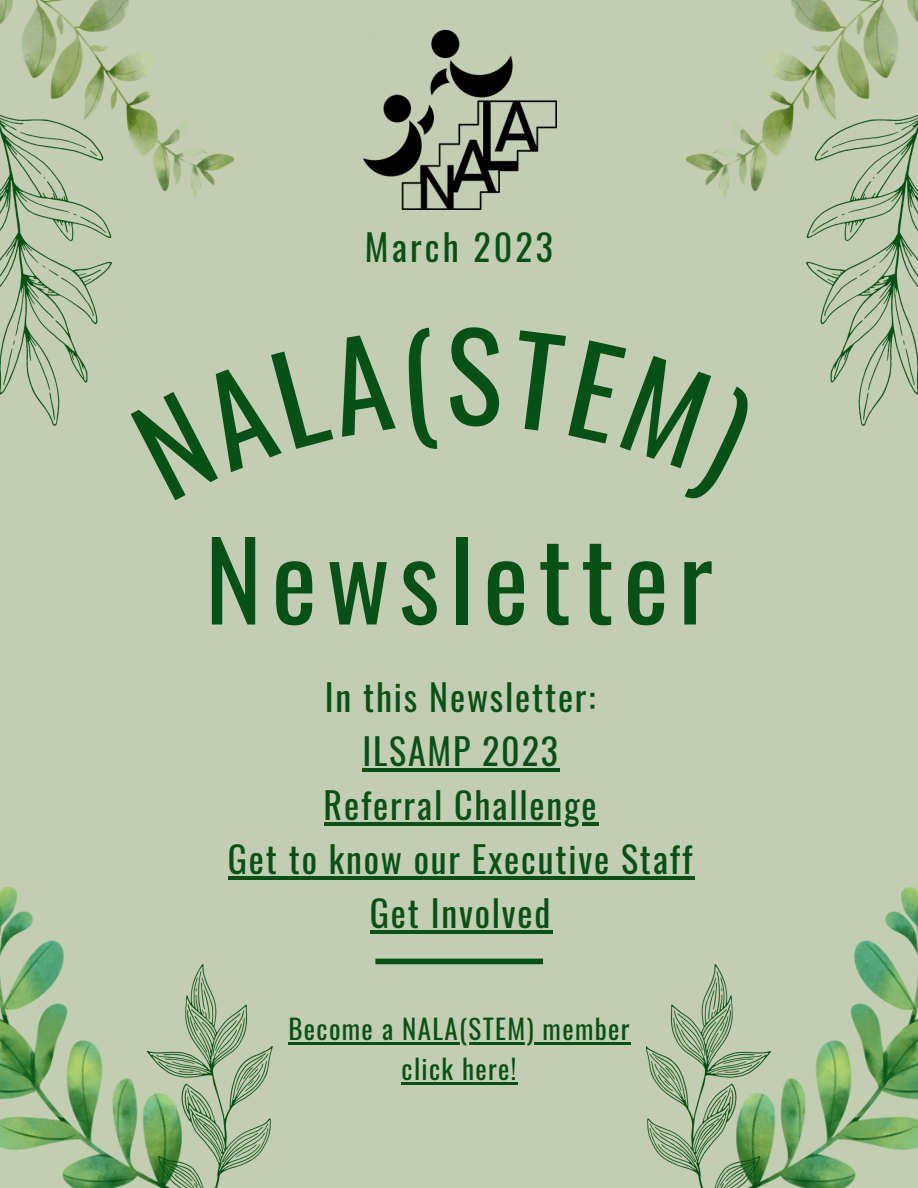
<style>
.page{position:relative;width:918px;height:1188px;background:#c3cdb2}
.page>*{position:absolute;margin:0;border:0;box-sizing:border-box;transform-origin:0 0}
.t1{font:108px "Oswald";letter-spacing:.085em;color:#065216}
.t2{font:36px/54px "Oswald";letter-spacing:.05em;color:#065216;text-align:center}
.t3{font:36px "Oswald";letter-spacing:.085em;color:#065216}
.t4{font:27px/40.5px "Oswald";letter-spacing:.05em;color:#065216;text-align:center}
</style>
<div class="page">
<hr style="left:362px;top:768px;width:198px;height:3px;background:#065216">
<hr style="left:324px;top:822px;width:274px;height:3px;background:#065216">
<hr style="left:228px;top:876px;width:466px;height:3px;background:#065216">
<hr style="left:370px;top:930px;width:182px;height:3px;background:#065216">
<img style="left:771px;top:888px;width:147px;height:300px">
<img style="left:0;top:888px;width:147px;height:300px">
<img style="left:686px;top:0;width:232px;height:196px">
<img style="left:0;top:0;width:234px;height:196px">
<img style="left:807px;top:90px;width:111px;height:336px">
<img style="left:0;top:90px;width:111px;height:336px">
<img style="left:147px;top:964px;width:125px;height:224px">
<img style="left:646px;top:964px;width:125px;height:224px">
<div style="left:375px;top:959px;width:168px;height:5px;background:#065216"></div>
<hr style="left:288px;top:1042px;width:343px;height:2px;background:#065216">
<hr style="left:402px;top:1082px;width:116px;height:3px;background:#065216">
<img style="left:363px;top:29px;width:194px;height:180px">
<p class="t3" style="left:365px;top:219px;width:190px">March 2023</p>
<h1 class="t1" style="left:205px;top:496px;width:509px">Newsletter</h1>
<p class="t2" style="left:228px;top:669px;width:466px">In this Newsletter:<br>ILSAMP 2023<br>Referral Challenge<br>Get to know our Executive Staff<br>Get Involved</p>
<p class="t4" style="left:288px;top:1007px;width:343px">Become a NALA(STEM) member click here!</p>
</div>
